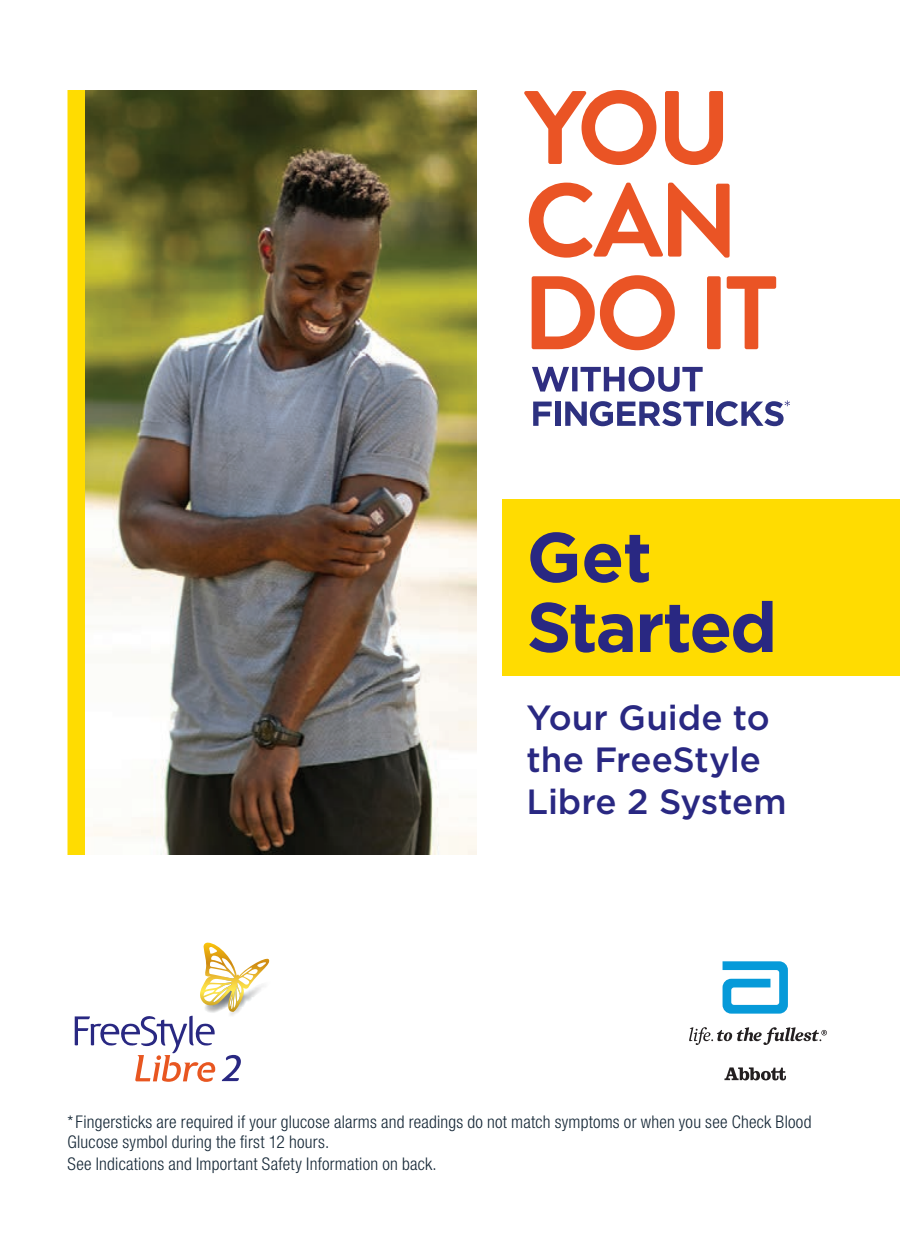
<style>
.page{position:relative;width:900px;height:1260px;background:#fff}
.page>*{position:absolute;margin:0;border:0;box-sizing:border-box;transform-origin:0 0}
.t1{font:700 70px/70px "Gotham";letter-spacing:-.03em;color:#292882}
.t2{font:500 35px/42.5px "Gotham";letter-spacing:-.005em;color:#292882}
.t3{font:300 condensed 17.5px/20px "Helvetica Neue LT Std";letter-spacing:.015em;color:#172938}
</style>
<div class="page">
<div style="left:503px;top:499px;width:397px;height:177px;background:#ffdc01"></div>
<svg style="left:75px;top:943px;width:195px;height:139px"></svg>
<svg style="left:723px;top:961px;width:65px;height:53px"></svg>
<svg style="left:724px;top:1067px;width:62px;height:13px"></svg>
<svg style="left:689px;top:1027px;width:138px;height:18px"></svg>
<img style="left:85px;top:90px;width:392px;height:765px">
<div style="left:68px;top:90px;width:17px;height:765px;background:#ffdc01"></div>
<svg style="left:532px;top:275px;width:244px;height:75px"></svg>
<svg style="left:529px;top:183px;width:201px;height:75px"></svg>
<svg style="left:524px;top:90px;width:199px;height:75px"></svg>
<svg style="left:532px;top:366px;width:171px;height:26px"></svg>
<svg style="left:533px;top:402px;width:19px;height:24px"></svg>
<div style="left:556px;top:402px;width:5px;height:24px;background:#2d3180"></div>
<svg style="left:565px;top:401px;width:138px;height:25px"></svg>
<div style="left:707px;top:402px;width:5px;height:24px;background:#2d3180"></div>
<svg style="left:716px;top:401px;width:74px;height:25px"></svg>
<h1 class="t1" style="left:527px;top:522px;width:252px">Get<br>Started</h1>
<h2 class="t2" style="left:527px;top:695px;width:261px">Your Guide to the FreeStyle<br>Libre 2 System</h2>
<p class="t3" style="left:68px;top:1112px;width:745px">* Fingersticks are required if your glucose alarms and readings do not match symptoms or when you see Check Blood<br>Glucose symbol during the first 12 hours.</p>
<p class="t3" style="left:68px;top:1154px;width:371px">See Indications and Important Safety Information on back.</p>
</div>
